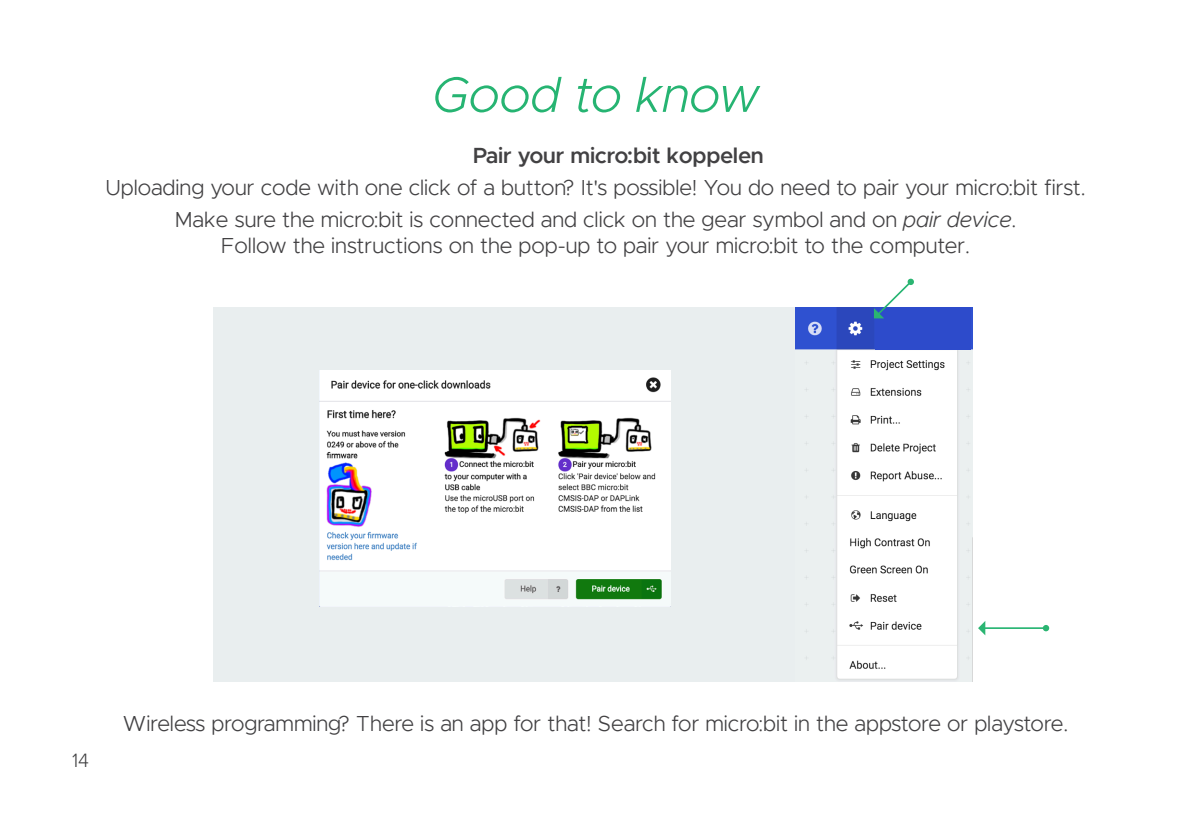
<style>
.page{position:relative;width:1191px;height:840px;background:#fff}
.page>*{position:absolute;margin:0;border:0;box-sizing:border-box;transform-origin:0 0}
.t1{font:italic 300 50px "Metropolis";color:#26b472}
.t2{font:600 22px "Metropolis";color:#424143}
.t3{font:300 21.8px "Metropolis";color:#424143}
.t4{font:300 20px "Proxima Nova";color:#3e3e3f}
.s1{font-style:italic}
</style>
<div class="page">
<img style="left:794px;top:307px;width:178px;height:374px">
<div style="left:875px;top:307px;width:95px;height:43px;background:#2d4bcb"></div>
<div style="left:213px;top:307px;width:581px;height:374px;background:#e9eeef"></div>
<hr style="left:981px;top:627px;width:65px;height:1px;background:#26b472">
<svg style="left:978px;top:621px;width:7px;height:14px"></svg>
<svg style="left:1042px;top:624px;width:7px;height:7px"></svg>
<svg style="left:873px;top:278px;width:41px;height:40px"></svg>
<img style="left:319px;top:370px;width:351px;height:235px">
<p class="t1" style="left:431px;top:64px;width:329px">Good to know</p>
<p class="t2" style="left:473px;top:142px;width:292px">Pair your micro:bit koppelen</p>
<p class="t3" style="left:105px;top:174px;width:981px">Uploading your code with one click of a button? It's possible! You do need to pair your micro:bit first.</p>
<p class="t3" style="left:175px;top:206px;width:843px">Make sure the micro:bit is connected and click on the gear symbol and on <span class="s1">pair device</span>.</p>
<p class="t3" style="left:221px;top:232px;width:750px">Follow the instructions on the pop-up to pair your micro:bit to the computer.</p>
<p class="t4" style="left:72px;top:750px;width:18px">14</p>
<p class="t3" style="left:122px;top:709px;width:947px">Wireless programming? There is an app for that! Search for micro:bit in the appstore or playstore.</p>
</div>
